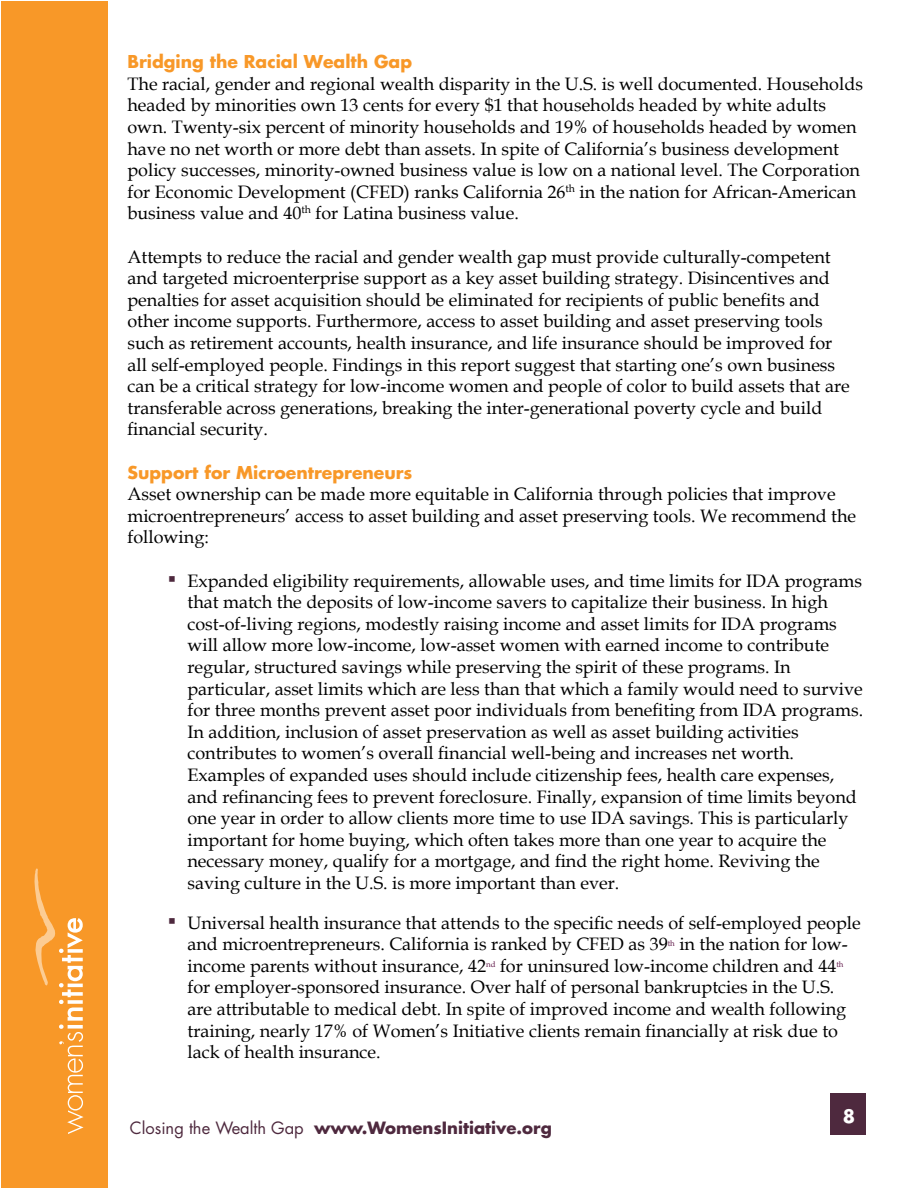
<style>
.page{position:relative;width:918px;height:1188px;background:#fff}
.page>*{position:absolute;margin:0;border:0;box-sizing:border-box;transform-origin:0 0}
.t1{font:24px "Book Antiqua";color:#4e293e}
.t2{font:18px/21.6px "Book Antiqua";color:#000}
.t3{font:700 17.25px "Futura Std";color:#f89828}
.t4{font:700 16.5px "Futura Std";color:#4e293e}
.t5{font:7.8px "Book Antiqua";color:#621a4b}
.s1{font-weight:400}
</style>
<div class="page">
<div style="left:830px;top:1093px;width:36px;height:42px;background:#4e293e"></div>
<div style="left:2px;top:1px;width:106px;height:1187px;background:#f89828"></div>
<svg style="left:34px;top:868px;width:50px;height:266px"></svg>
<p class="t3" style="left:127px;top:50px;width:286px">Bridging the Racial Wealth Gap</p>
<p class="t2" style="left:127px;top:73px;width:737px">The racial, gender and regional wealth disparity in the U.S. is well documented. Households headed by minorities own 13 cents for every $1 that households headed by white adults own. Twenty-six percent of minority households and 19% of households headed by women have no net worth or more debt than assets. In spite of California’s business development policy successes, minority-owned business value is low on a national level. The Corporation for Economic Development (CFED) ranks California 26<sup>th</sup> in the nation for African-American business value and 40<sup>th</sup> for Latina business value.</p>
<p class="t2" style="left:127px;top:245px;width:724px">Attempts to reduce the racial and gender wealth gap must provide culturally-competent and targeted microenterprise support as a key asset building strategy. Disincentives and penalties for asset acquisition should be eliminated for recipients of public benefits and other income supports. Furthermore, access to asset building and asset preserving tools such as retirement accounts, health insurance, and life insurance should be improved for all self-employed people. Findings in this report suggest that starting one’s own business can be a critical strategy for low-income women and people of color to build assets that are transferable across generations, breaking the inter-generational poverty cycle and build financial security.</p>
<p class="t3" style="left:127px;top:461px;width:286px">Support for Microentrepreneurs</p>
<p class="t2" style="left:127px;top:483px;width:730px">Asset ownership can be made more equitable in California through policies that improve microentrepreneurs’ access to asset building and asset preserving tools. We recommend the following:</p>
<p class="t2" style="left:187px;top:569px;width:677px">Expanded eligibility requirements, allowable uses, and time limits for IDA programs that match the deposits of low-income savers to capitalize their business. In high cost-of-living regions, modestly raising income and asset limits for IDA programs will allow more low-income, low-asset women with earned income to contribute regular, structured savings while preserving the spirit of these programs. In particular, asset limits which are less than that which a family would need to survive for three months prevent asset poor individuals from benefiting from IDA programs.<br>In addition, inclusion of asset preservation as well as asset building activities contributes to women’s overall financial well-being and increases net worth.<br>Examples of expanded uses should include citizenship fees, health care expenses, and refinancing fees to prevent foreclosure. Finally, expansion of time limits beyond one year in order to allow clients more time to use IDA savings. This is particularly important for home buying, which often takes more than one year to acquire the necessary money, qualify for a mortgage, and find the right home. Reviving the saving culture in the U.S. is more important than ever.</p>
<p class="t2" style="left:187px;top:911px;width:675px">Universal health insurance that attends to the specific needs of self-employed people and microentrepreneurs. California is ranked by CFED as 39</p>
<h1 class="t1" style="left:168px;top:562px;width:10px">▪</h1>
<h1 class="t1" style="left:168px;top:904px;width:10px">▪</h1>
<p class="t5" style="left:668px;top:938px;width:9px">th</p>
<p class="t2" style="left:679px;top:933px;width:170px">in the nation for low-</p>
<p class="t2" style="left:187px;top:955px;width:300px">income parents without insurance, 42</p>
<p class="t5" style="left:486px;top:959px;width:11px">nd</p>
<p class="t2" style="left:500px;top:955px;width:338px">for uninsured low-income children and 44</p>
<p class="t5" style="left:836px;top:959px;width:9px">th</p>
<p class="t2" style="left:187px;top:976px;width:660px">for employer-sponsored insurance. Over half of personal bankruptcies in the U.S. are attributable to medical debt. In spite of improved income and wealth following training, nearly 17% of Women’s Initiative clients remain financially at risk due to lack of health insurance.</p>
<p class="t4" style="left:130px;top:1116px;width:424px"><span class="s1">Closing the Wealth Gap</span> www.WomensInitiative.org</p>
</div>
